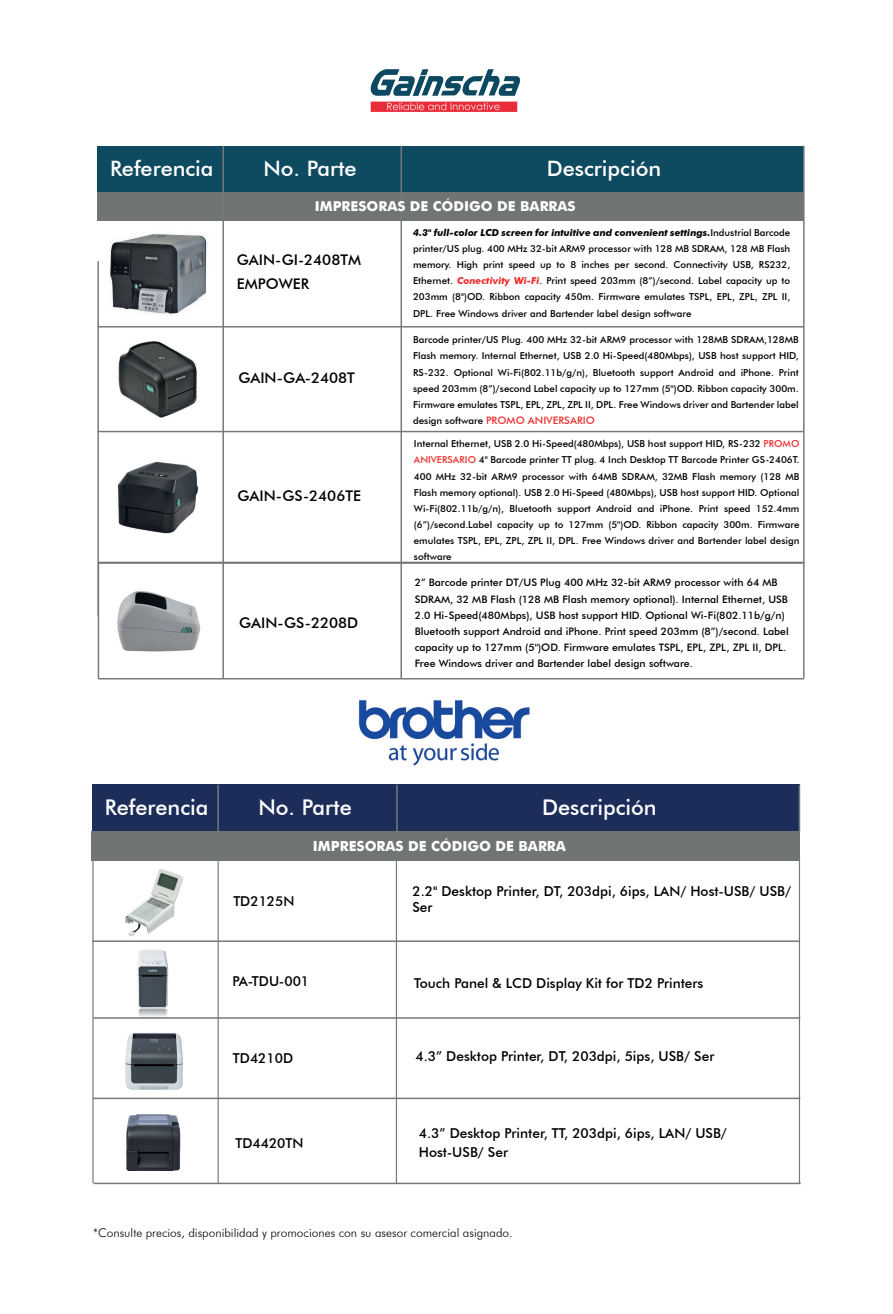
<style>
.page{position:relative;width:893px;height:1314px;background:#fff}
.page>*{position:absolute;margin:0;border:0;box-sizing:border-box;transform-origin:0 0}
.t1{font:500 21.6px "Futura BT";color:#fff}
.t2{font:500 21.3px "Futura BT";color:#fff}
.t3{font:500 14.7px/23.4px "Futura BT";color:#000001}
.t4{font:700 13.95px "Futura";color:#fff}
.t5{font:500 13.65px/16.5px "Futura BT";color:#000001}
.t6{font:700 13.65px "Futura";color:#fff}
.t7{font:300 12px "Futura BT";color:#000001}
.t8{font:500 10.35px/16.2px "Futura BT";color:#000001}
.t9{font:500 10.35px "Futura BT";color:#ee2d2d}
.t10{font:500 9.6px/16.2px "Futura BT";color:#000001;text-align:justify}
.s1{font-weight:700;font-style:italic}
.s2{font-weight:700;font-style:italic;color:#ee2d2d}
.s3{font-size:9.6px;color:#000001}
.s4{color:#ee2d2d}
</style>
<div class="page">
<hr style="left:97px;top:261px;width:2px;height:354px;background:#75797b">
<hr style="left:98px;top:678px;width:706px;height:1px;background:#75797b">
<hr style="left:222px;top:562px;width:2px;height:116px;background:#75797b">
<hr style="left:400px;top:562px;width:2px;height:116px;background:#75797b">
<hr style="left:803px;top:562px;width:1px;height:116px;background:#75797b">
<hr style="left:98px;top:562px;width:1px;height:116px;background:#75797b">
<hr style="left:99px;top:561px;width:705px;height:2px;background:#75797b">
<img style="left:117px;top:591px;width:84px;height:61px">
<img style="left:370px;top:69px;width:150px;height:43px">
<div style="left:98px;top:146px;width:706px;height:46px;background:#0e4a60"></div>
<div style="left:98px;top:192px;width:706px;height:28px;background:#707475"></div>
<hr style="left:97px;top:326px;width:707px;height:1px;background:#75797b">
<hr style="left:97px;top:431px;width:706px;height:1px;background:#75797b">
<hr style="left:222px;top:146px;width:2px;height:417px;background:#75797b">
<hr style="left:401px;top:146px;width:1px;height:417px;background:#75797b">
<hr style="left:803px;top:146px;width:2px;height:416px;background:#75797b">
<hr style="left:98px;top:562px;width:706px;height:2px;background:#75797b">
<img style="left:110px;top:234px;width:97px;height:81px">
<img style="left:118px;top:341px;width:79px;height:77px">
<img style="left:117px;top:461px;width:82px;height:72px">
<div style="left:92px;top:784px;width:707px;height:47px;background:#1c2d5a"></div>
<hr style="left:92px;top:852px;width:2px;height:331px;background:#75797b">
<div style="left:92px;top:831px;width:708px;height:29px;background:#707475"></div>
<hr style="left:92px;top:940px;width:707px;height:1px;background:#75797b">
<hr style="left:93px;top:1017px;width:707px;height:1px;background:#75797b">
<hr style="left:218px;top:856px;width:1px;height:327px;background:#75797b">
<hr style="left:396px;top:856px;width:1px;height:327px;background:#75797b">
<hr style="left:799px;top:856px;width:1px;height:327px;background:#75797b">
<hr style="left:217px;top:784px;width:2px;height:47px;background:#75797b">
<hr style="left:396px;top:784px;width:2px;height:47px;background:#75797b">
<hr style="left:799px;top:784px;width:1px;height:47px;background:#75797b">
<hr style="left:93px;top:1097px;width:707px;height:2px;background:#75797b">
<hr style="left:94px;top:1182px;width:707px;height:2px;background:#75797b">
<img style="left:125px;top:869px;width:59px;height:54px">
<img style="left:99px;top:923px;width:108px;height:96px">
<img style="left:103px;top:1010px;width:101px;height:90px">
<img style="left:126px;top:1114px;width:55px;height:57px">
<img style="left:358px;top:700px;width:172px;height:66px">
<h2 class="t2" style="left:110px;top:155px;width:105px">Referencia</h2>
<h2 class="t2" style="left:263px;top:155px;width:95px">No. Parte</h2>
<h2 class="t2" style="left:547px;top:155px;width:116px">Descripción</h2>
<h3 class="t6" style="left:315px;top:197px;width:262px">IMPRESORAS DE CÓDIGO DE BARRAS</h3>
<h3 class="t3" style="left:237px;top:248px;width:126px">GAIN-GI-2408TM<br>EMPOWER</h3>
<h3 class="t3" style="left:238px;top:366px;width:118px">GAIN-GA-2408T</h3>
<h3 class="t3" style="left:237px;top:484px;width:125px">GAIN-GS-2406TE</h3>
<h3 class="t3" style="left:239px;top:611px;width:121px">GAIN-GS-2208D</h3>
<p class="t10" style="left:413px;top:224px;width:379px"><span class="s1">4.3" full-color LCD screen for intuitive and convenient settings.</span>Industrial Barcode printer/US plug. 400 MHz 32-bit ARM9 processor with 128 MB SDRAM, 128 MB Flash memory. High print speed up to 8 inches per second. Connectivity USB, RS232, Ethernet. <span class="s2">Conectivity Wi-Fi</span>. Print speed 203mm (8”)/second. Label capacity up to 203mm (8'')OD. Ribbon capacity 450m. Firmware emulates TSPL, EPL, ZPL, ZPL II, DPL. Free Windows driver and Bartender label design software</p>
<p class="t10" style="left:413px;top:331px;width:387px">Barcode printer/US Plug. 400 MHz 32-bit ARM9 processor with 128MB SDRAM,128MB Flash memory. Internal Ethernet, USB 2.0 Hi-Speed(480Mbps), USB host support HID, RS-232. Optional Wi-Fi(802.11b/g/n), Bluetooth support Android and iPhone. Print speed 203mm (8”)/second Label capacity up to 127mm (5'')OD. Ribbon capacity 300m.<br>Firmware emulates TSPL, EPL, ZPL, ZPL II, DPL. Free Windows driver and Bartender label</p>
<p class="t9" style="left:413px;top:414px;width:183px"><span class="s3">design software</span> PROMO ANIVERSARIO</p>
<p class="t10" style="left:414px;top:435px;width:387px">Internal Ethernet, USB 2.0 Hi-Speed(480Mbps), USB host support HID, RS-232 <span class="s4">PROMO ANIVERSARIO</span> 4" Barcode printer TT plug. 4 Inch Desktop TT Barcode Printer GS-2406T.<br>400 MHz 32-bit ARM9 processor with 64MB SDRAM, 32MB Flash memory (128 MB Flash memory optional). USB 2.0 Hi-Speed (480Mbps), USB host support HID. Optional Wi-Fi(802.11b/g/n), Bluetooth support Android and iPhone. Print speed 152.4mm (6”)/second.Label capacity up to 127mm (5'')OD. Ribbon capacity 300m. Firmware emulates TSPL, EPL, ZPL, ZPL II, DPL. Free Windows driver and Bartender label design software</p>
<p class="t8" style="left:415px;top:574px;width:376px">2” Barcode printer DT/US Plug 400 MHz 32-bit ARM9 processor with 64 MB SDRAM, 32 MB Flash (128 MB Flash memory optional). Internal Ethernet, USB 2.0 Hi-Speed(480Mbps), USB host support HID. Optional Wi-Fi(802.11b/g/n)<br>Bluetooth support Android and iPhone. Print speed 203mm (8”)/second. Label capacity up to 127mm (5'')OD. Firmware emulates TSPL, EPL, ZPL, ZPL II, DPL.<br>Free Windows driver and Bartender label design software.</p>
<h1 class="t1" style="left:105px;top:794px;width:105px">Referencia</h1>
<h1 class="t1" style="left:258px;top:794px;width:95px">No. Parte</h1>
<h1 class="t1" style="left:542px;top:794px;width:116px">Descripción</h1>
<h3 class="t4" style="left:313px;top:836px;width:255px">IMPRESORAS DE CÓDIGO DE BARRA</h3>
<h3 class="t5" style="left:233px;top:893px;width:63px">TD2125N</h3>
<h3 class="t5" style="left:412px;top:882px;width:380px">2.2" Desktop Printer, DT, 203dpi, 6ips, LAN/ Host-USB/ USB/<br>Ser</h3>
<h3 class="t5" style="left:232px;top:972px;width:78px">PA-TDU-001</h3>
<h3 class="t5" style="left:414px;top:974px;width:291px">Touch Panel &amp; LCD Display Kit for TD2 Printers</h3>
<h3 class="t5" style="left:233px;top:1049px;width:62px">TD4210D</h3>
<h3 class="t5" style="left:415px;top:1047px;width:300px">4.3” Desktop Printer, DT, 203dpi, 5ips, USB/ Ser</h3>
<h3 class="t5" style="left:235px;top:1134px;width:70px">TD4420TN</h3>
<h3 class="t5" style="left:419px;top:1122px;width:310px;line-height:19.5px">4.3” Desktop Printer, TT, 203dpi, 6ips, LAN/ USB/<br>Host-USB/ Ser</h3>
<p class="t7" style="left:93px;top:1225px;width:421px">*Consulte precios, disponibilidad y promociones con su asesor comercial asignado.</p>
</div>
